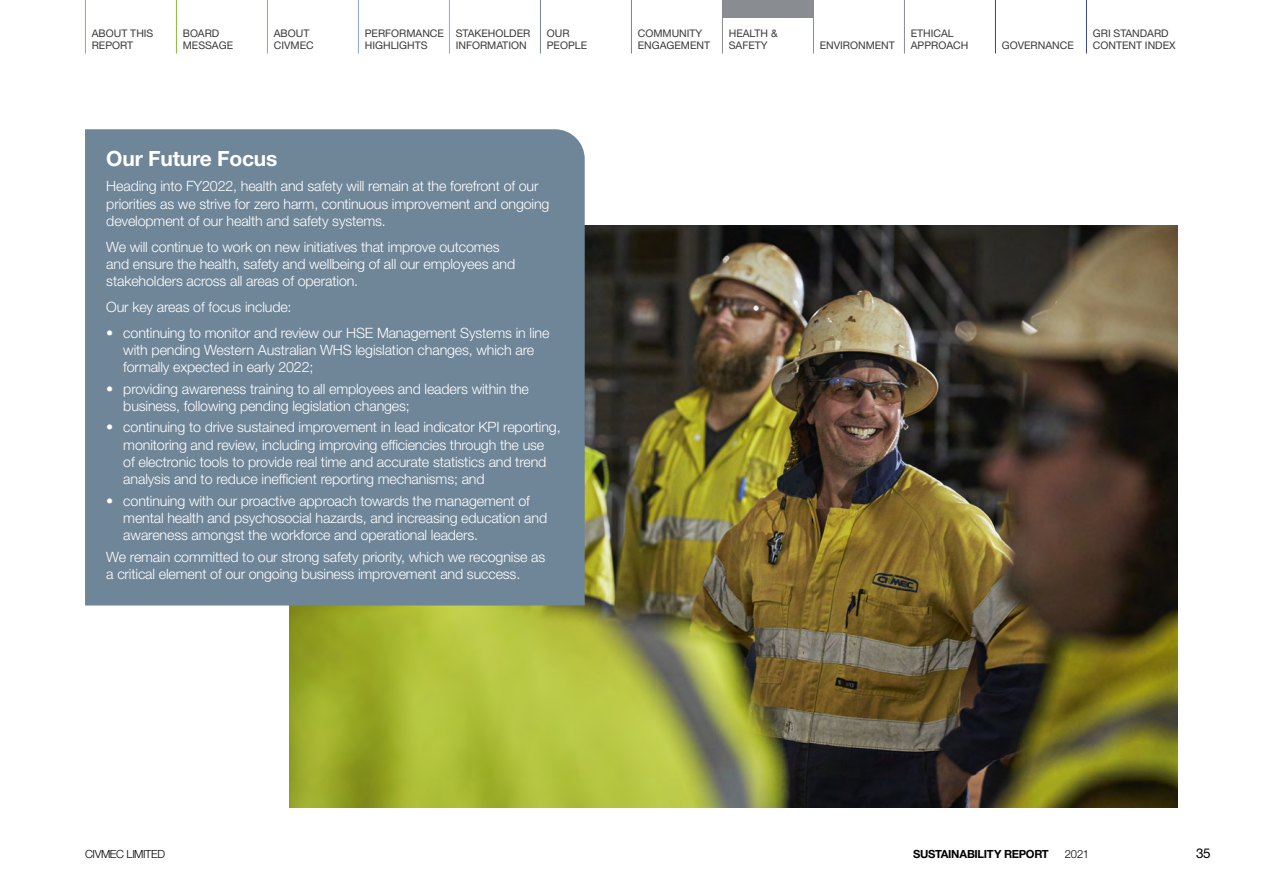
<style>
.page{position:relative;width:1263px;height:893px;background:#fff}
.page>*{position:absolute;margin:0;border:0;box-sizing:border-box;transform-origin:0 0}
.t1{font:700 21px "Helvetica Neue LT Std";letter-spacing:-.01em;color:#fff}
.t2{font:300 14.25px/17.2px "Helvetica Neue LT Std";letter-spacing:-.01em;color:#fff}
.t3{font:13.5px "Helvetica Neue LT Std";color:#000}
.t4{font:700 11.25px "Helvetica Neue LT Std";letter-spacing:-.03em;color:#000}
.t5{font:300 11.25px "Helvetica Neue LT Std";letter-spacing:-.03em;color:#000}
.t6{font:10.5px/12px "Helvetica Neue LT Std";color:#393939}
</style>
<div class="page">
<img style="left:289px;top:225px;width:889px;height:583px">
<div style="left:85px;top:129px;width:500px;height:476px;background:#6f8598"></div>
<div style="left:722px;top:0;width:91px;height:17px;background:#898d92"></div>
<svg style="left:358px;top:0;width:1px;height:17px"></svg>
<svg style="left:449px;top:0;width:1px;height:17px"></svg>
<hr style="left:358px;top:17px;width:1px;height:37px;background:#85aada">
<hr style="left:449px;top:17px;width:1px;height:37px;background:#85aada">
<svg style="left:85px;top:0;width:1px;height:17px"></svg>
<svg style="left:176px;top:0;width:1px;height:17px"></svg>
<svg style="left:267px;top:0;width:1px;height:17px"></svg>
<hr style="left:85px;top:17px;width:1px;height:37px;background:#86bd3d">
<hr style="left:176px;top:17px;width:1px;height:37px;background:#86bd3d">
<hr style="left:267px;top:17px;width:1px;height:37px;background:#86bd3d">
<svg style="left:540px;top:0;width:1px;height:17px"></svg>
<svg style="left:631px;top:0;width:1px;height:17px"></svg>
<hr style="left:540px;top:17px;width:1px;height:37px;background:#6f8598">
<hr style="left:631px;top:17px;width:1px;height:37px;background:#6f8598">
<svg style="left:813px;top:0;width:1px;height:17px"></svg>
<svg style="left:904px;top:0;width:1px;height:17px"></svg>
<hr style="left:722px;top:17px;width:1px;height:37px;background:#898d92">
<hr style="left:813px;top:17px;width:1px;height:37px;background:#898d92">
<hr style="left:904px;top:17px;width:1px;height:37px;background:#898d92">
<svg style="left:995px;top:0;width:1px;height:17px"></svg>
<svg style="left:1086px;top:0;width:1px;height:17px"></svg>
<hr style="left:995px;top:17px;width:1px;height:37px;background:#394792">
<hr style="left:1086px;top:17px;width:1px;height:37px;background:#394792">
<p class="t6" style="left:92px;top:27px;width:63px">ABOUT THIS<br>REPORT</p>
<p class="t6" style="left:183px;top:27px;width:52px">BOARD<br>MESSAGE</p>
<p class="t6" style="left:274px;top:27px;width:41px">ABOUT<br>CIVMEC</p>
<p class="t6" style="left:365px;top:27px;width:81px">PERFORMANCE<br>HIGHLIGHTS</p>
<p class="t6" style="left:456px;top:27px;width:76px">STAKEHOLDER<br>INFORMATION</p>
<p class="t6" style="left:547px;top:27px;width:42px">OUR<br>PEOPLE</p>
<p class="t6" style="left:638px;top:27px;width:74px">COMMUNITY<br>ENGAGEMENT</p>
<p class="t6" style="left:729px;top:27px;width:50px">HEALTH &amp;<br>SAFETY</p>
<p class="t6" style="left:820px;top:39px;width:77px">ENVIRONMENT</p>
<p class="t6" style="left:911px;top:27px;width:59px">ETHICAL<br>APPROACH</p>
<p class="t6" style="left:1002px;top:39px;width:73px">GOVERNANCE</p>
<p class="t6" style="left:1093px;top:27px;width:84px">GRI STANDARD<br>CONTENT INDEX</p>
<h1 class="t1" style="left:106px;top:145px;width:173px">Our Future Focus</h1>
<p class="t2" style="left:106px;top:177px;width:445px">Heading into FY2022, health and safety will remain at the forefront of our priorities as we strive for zero harm, continuous improvement and ongoing development of our health and safety systems.</p>
<p class="t2" style="left:106px;top:238px;width:410px">We will continue to work on new initiatives that improve outcomes and ensure the health, safety and wellbeing of all our employees and stakeholders across all areas of operation.</p>
<p class="t2" style="left:106px;top:298px;width:187px">Our key areas of focus include:</p>
<p class="t2" style="left:123px;top:324px;width:428px;text-indent:-17px">• continuing to monitor and review our HSE Management Systems in line with pending Western Australian WHS legislation changes, which are formally expected in early 2022;</p>
<p class="t2" style="left:123px;top:380px;width:407px;text-indent:-17px">• providing awareness training to all employees and leaders within the business, following pending legislation changes;</p>
<p class="t2" style="left:123px;top:418px;width:439px;text-indent:-17px">• continuing to drive sustained improvement in lead indicator KPI reporting, monitoring and review, including improving efficiencies through the use<br>of electronic tools to provide real time and accurate statistics and trend analysis and to reduce inefficient reporting mechanisms; and</p>
<p class="t2" style="left:123px;top:492px;width:425px;text-indent:-17px">• continuing with our proactive approach towards the management of mental health and psychosocial hazards, and increasing education and awareness amongst the workforce and operational leaders.</p>
<p class="t2" style="left:106px;top:548px;width:440px">We remain committed to our strong safety priority, which we recognise as a critical element of our ongoing business improvement and success.</p>
<p class="t5" style="left:85px;top:847px;width:82px">CIVMEC LIMITED</p>
<p class="t4" style="left:913px;top:847px;width:137px">SUSTAINABILITY REPORT</p>
<p class="t5" style="left:1065px;top:847px;width:26px">2021</p>
<p class="t3" style="left:1196px;top:845px;width:16px">35</p>
</div>
